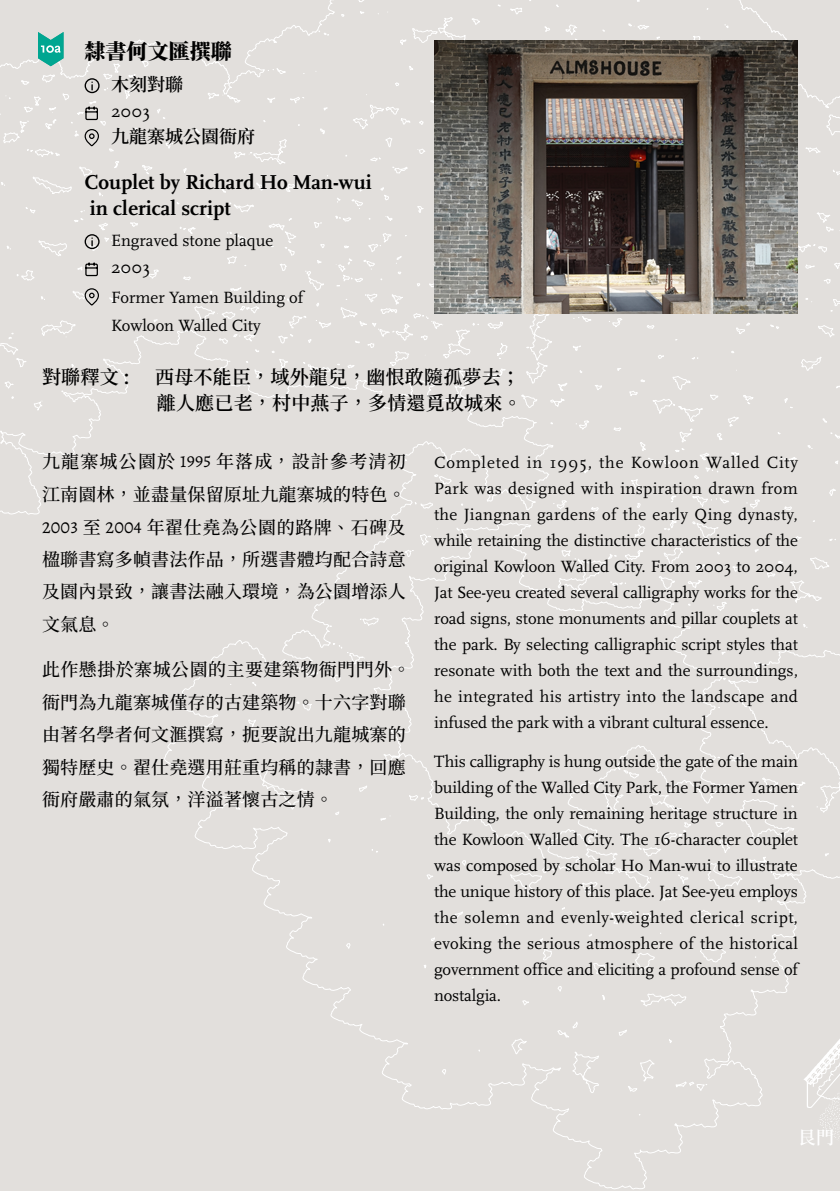
<style>
.page{position:relative;width:840px;height:1191px;background:#fff}
.page>*{position:absolute;margin:0;border:0;box-sizing:border-box;transform-origin:0 0}
.t1{font:700 21px/26px "Scala Pro";color:#000}
.t2{font:800 21px "Source Han Serif TC";color:#000}
.t3{font:600 19px/26px "Noto Serif CJ Ktc";letter-spacing:.01em;color:#000}
.t4{font:500 18px/32.6px "Noto Serif CJ Ktc";letter-spacing:.01em;color:#000;text-align:justify}
.t5{font:600 18px "Source Han Serif TC";color:#000}
.t6{font:18px "Scala Pro";color:#000}
.t7{font:600 18px "Noto Serif CJ Ktc";color:#fff}
.t8{font:17px/26px "Scala Pro";letter-spacing:-.01em;color:#000;text-align:justify}
.s1{font-family:"Alegreya";font-weight:400}
</style>
<div class="page">
<div style="left:0;top:0;width:839px;height:1190px;background:#e2dfdc"></div>
<img style="left:434px;top:41px;width:363px;height:272px">
<svg style="left:38px;top:32px;width:25px;height:34px"></svg>
<svg style="left:85px;top:78px;width:14px;height:15px"></svg>
<svg style="left:85px;top:106px;width:13px;height:15px"></svg>
<svg style="left:84px;top:128px;width:15px;height:19px"></svg>
<svg style="left:85px;top:234px;width:14px;height:15px"></svg>
<svg style="left:85px;top:262px;width:13px;height:15px"></svg>
<svg style="left:84px;top:288px;width:15px;height:18px"></svg>
<p class="t2" style="left:85px;top:39px;width:148px">隸書何文匯撰聯</p>
<p class="t5" style="left:111px;top:74px;width:73px">木刻對聯</p>
<p class="t6" style="left:111px;top:101px;width:40px">2003</p>
<p class="t5" style="left:111px;top:127px;width:145px">九龍寨城公園衙府</p>
<p class="t1" style="left:85px;top:169px;width:288px">Couplet by Richard Ho Man-wui in clerical script</p>
<p class="t8" style="left:111px;top:228px;width:163px">Engraved stone plaque</p>
<p class="t6" style="left:111px;top:257px;width:40px">2003</p>
<p class="t8" style="left:111px;top:283px;width:194px;line-height:28.2px">Former Yamen Building of<br>Kowloon Walled City</p>
<p class="t3" style="left:42px;top:364px;width:89px">對聯釋文 :</p>
<p class="t3" style="left:155px;top:364px;width:368px">西母不能臣，域外龍兒，幽恨敢隨孤夢去；離人應已老，村中燕子，多情還覓故城來。</p>
<p class="t4" style="left:42px;top:445px;width:365px">九龍寨城公園於 <span class="s1">1995</span> 年落成，設計參考清初江南園林，並盡量保留原址九龍寨城的特色。<span class="s1">2003</span> 至 <span class="s1">2004</span> 年翟仕堯為公園的路牌、石碑及</p>
<p class="t4" style="left:42px;top:543px;width:365px">楹聯書寫多幀書法作品，所選書體均配合詩意及園內景致，讓書法融入環境，為公園增添人文氣息。</p>
<p class="t4" style="left:42px;top:654px;width:369px;text-align:left">此作懸掛於寨城公園的主要建築物衙門門外。衙門為九龍寨城僅存的古建築物。十六字對聯由著名學者何文滙撰寫，扼要說出九龍城寨的獨特歷史。翟仕堯選用莊重均稱的隷書，回應衙府嚴肅的氣氛，洋溢著懷古之情。</p>
<p class="t8" style="left:434px;top:450px;width:365px">Completed in 1995, the Kowloon Walled City Park was designed with inspiration drawn from the Jiangnan gardens of the early Qing dynasty, while retaining the distinctive characteristics of the original Kowloon Walled City. From 2003 to 2004, Jat See-yeu created several calligraphy works for the road signs, stone monuments and pillar couplets at the park. By selecting calligraphic script styles that resonate with both the text and the surroundings, he integrated his artistry into the landscape and infused the park with a vibrant cultural essence.</p>
<p class="t8" style="left:434px;top:749px;width:365px">This calligraphy is hung outside the gate of the main building of the Walled City Park, the Former Yamen Building, the only remaining heritage structure in the Kowloon Walled City. The 16-character couplet was composed by scholar Ho Man-wui to illustrate the unique history of this place. Jat See-yeu employs the solemn and evenly-weighted clerical script, evoking the serious atmosphere of the historical government office and eliciting a profound sense of nostalgia.</p>
<p class="t7" style="left:797px;top:1127px;width:38px">艮門</p>
</div>
